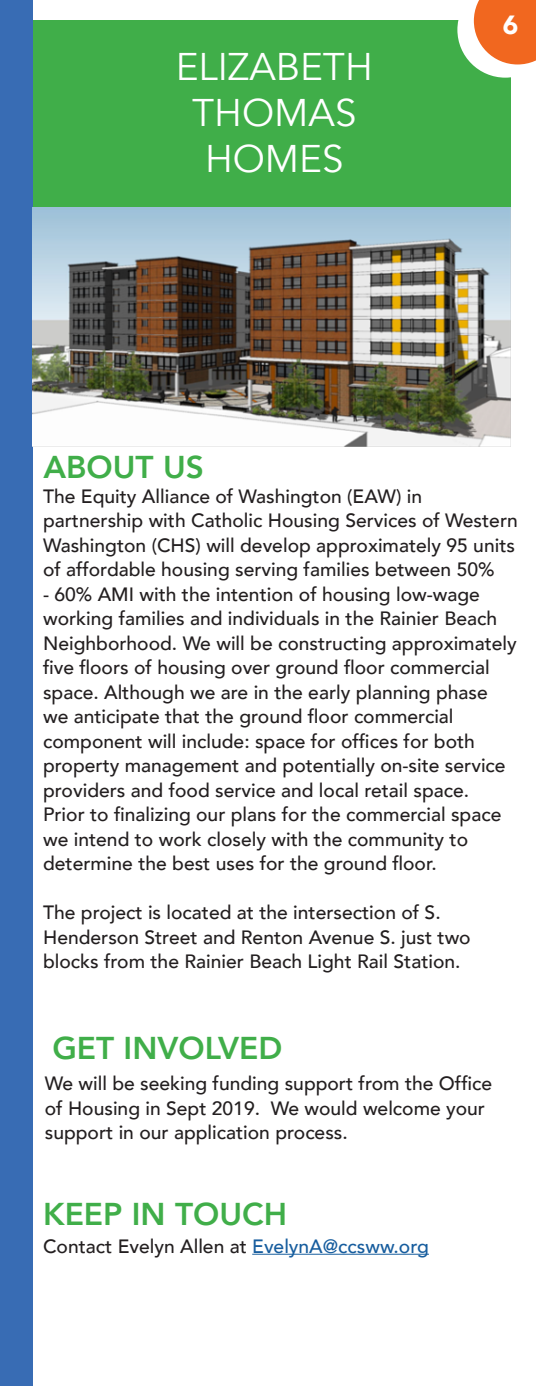
<style>
.page{position:relative;width:536px;height:1386px;background:#fff}
.page>*{position:absolute;margin:0;border:0;box-sizing:border-box;transform-origin:0 0}
.t1{font:38.5px "Avenir";color:#fff}
.t2{font:800 31.5px "Avenir";color:#40ae49}
.t3{font:900 26.25px "Avenir";color:#fff}
.t4{font:500 19.25px/24.5px "Avenir";color:#231f20}
.s1{color:#175d9e}
</style>
<div class="page">
<div style="left:0;top:20px;width:510px;height:187px;background:#40ae49"></div>
<svg style="left:457px;top:0;width:79px;height:78px"></svg>
<div style="left:0;top:0;width:33px;height:1386px;background:#386cb4"></div>
<img style="left:33px;top:207px;width:477px;height:240px">
<hr style="left:252px;top:1254px;width:177px;height:1px;background:#175d9e">
<p class="t1" style="left:176px;top:44px;width:199px">ELIZABETH</p>
<p class="t1" style="left:192px;top:90px;width:166px">THOMAS</p>
<p class="t1" style="left:205px;top:136px;width:140px">HOMES</p>
<p class="t2" style="left:43px;top:443px;width:162px">ABOUT US</p>
<p class="t3" style="left:502px;top:2px;width:17px">6</p>
<p class="t4" style="left:43px;top:483px;width:476px">The Equity Alliance of Washington (EAW) in partnership with Catholic Housing Services of Western Washington (CHS) will develop approximately 95 units of affordable housing serving families between 50%</p>
<p class="t4" style="left:43px;top:581px;width:475px">- 60% AMI with the intention of housing low-wage working families and individuals in the Rainier Beach Neighborhood. We will be constructing approximately five floors of housing over ground floor commercial space. Although we are in the early planning phase we anticipate that the ground floor commercial component will include: space for offices for both property management and potentially on-site service providers and food service and local retail space.<br>Prior to finalizing our plans for the commercial space we intend to work closely with the community to determine the best uses for the ground floor.</p>
<p class="t4" style="left:43px;top:899px;width:429px">The project is located at the intersection of S.<br>Henderson Street and Renton Avenue S. just two blocks from the Rainier Beach Light Rail Station.</p>
<p class="t2" style="left:52px;top:1024px;width:231px">GET INVOLVED</p>
<p class="t4" style="left:45px;top:1070px;width:448px">We will be seeking funding support from the Office of Housing in Sept 2019. We would welcome your support in our application process.</p>
<p class="t2" style="left:43px;top:1189px;width:245px">KEEP IN TOUCH</p>
<p class="t4" style="left:43px;top:1233px;width:387px">Contact Evelyn Allen at <span class="s1">EvelynA@ccsww.org</span></p>
</div>
